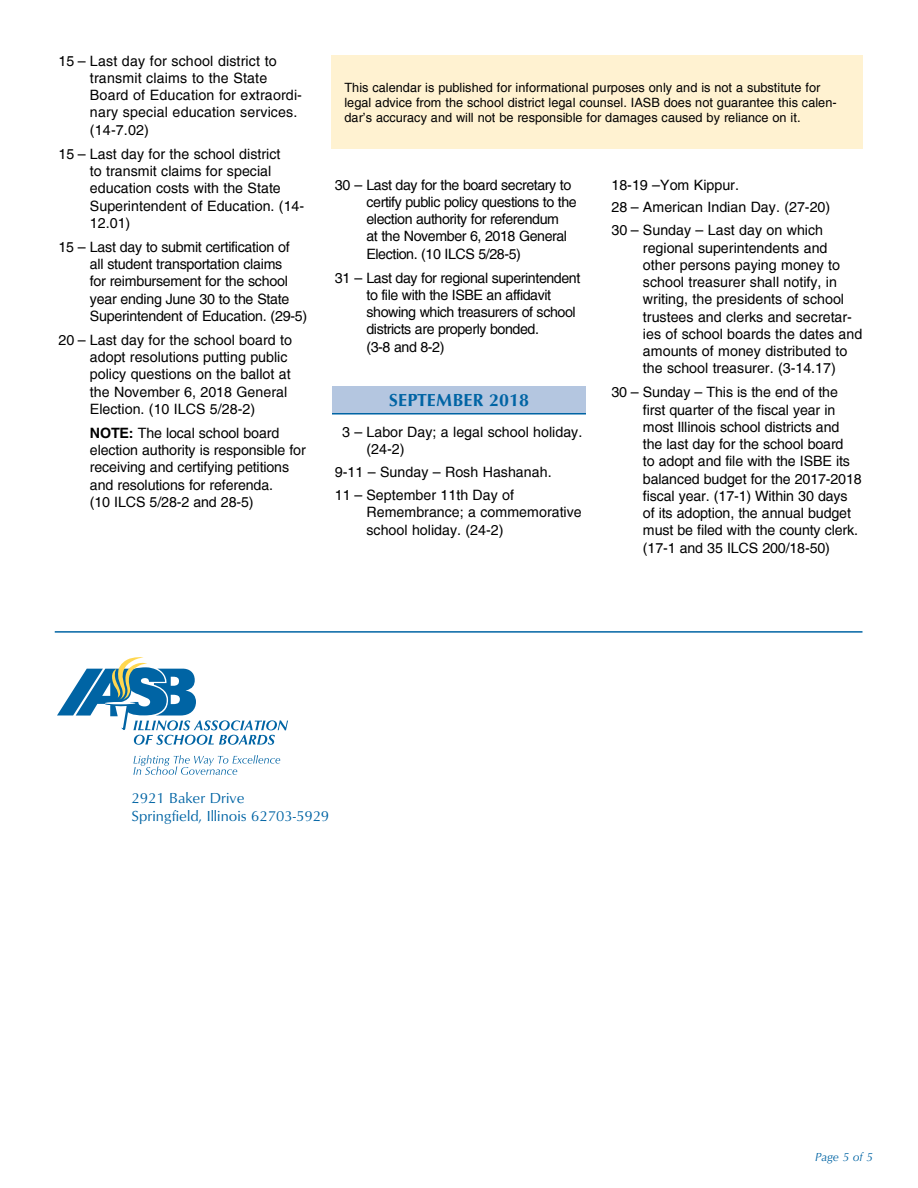
<style>
.page{position:relative;width:918px;height:1188px;background:#fff}
.page>*{position:absolute;margin:0;border:0;box-sizing:border-box;transform-origin:0 0}
.t1{font:18px "Optimum Bold DTC";color:#0064a4}
.t2{font:15px/18px "Optimum Roman DTC";color:#0064a4}
.t3{font:14.25px/17.2px "Helvetica";letter-spacing:-.01em;color:#000}
.t4{font:14.25px/17.2px "Helvetica";letter-spacing:-.03em;color:#000}
.t5{font:14.25px/17.2px "Helvetica";letter-spacing:.01em;color:#000}
.t6{font:12.75px/15px "Helvetica";color:#000}
.t7{font:12px "Optimum Roman Italic DTC";color:#0064a4}
.s1{font-weight:700}
</style>
<div class="page">
<div style="left:332px;top:386px;width:254px;height:27px;background:#b4c6e0"></div>
<hr style="left:332px;top:413px;width:254px;height:2px;background:#0064a4">
<div style="left:331px;top:56px;width:531px;height:93px;background:#fff2d1"></div>
<svg style="left:57px;top:657px;width:231px;height:88px"></svg>
<svg style="left:133px;top:755px;width:147px;height:20px"></svg>
<hr style="left:55px;top:631px;width:807px;height:2px;background:#0064a4">
<p class="t5" style="left:90px;top:53px;width:214px;text-indent:-31px">15 – Last day for school district to transmit claims to the State<br>Board of Education for extraordi&shy;nary special education services. (14-7.02)</p>
<p class="t3" style="left:90px;top:146px;width:216px;text-indent:-31px">15 – Last day for the school district<br>to transmit claims for special education costs with the State<br>Superintendent of Education. (14-<br>12.01)</p>
<p class="t3" style="left:90px;top:239px;width:219px;text-indent:-31px">15 – Last day to submit certification of<br>all student transportation claims<br>for reimbursement for the school year ending June 30 to the State Superintendent of Education. (29-5)</p>
<p class="t3" style="left:90px;top:332px;width:204px;text-indent:-31px">20 – Last day for the school board to adopt resolutions putting public policy questions on the ballot at the November 6, 2018 General<br>Election. (10 ILCS 5/28-2)</p>
<p class="t3" style="left:90px;top:425px;width:217px"><span class="s1">NOTE:</span> The local school board election authority is responsible for receiving and certifying petitions and resolutions for referenda.<br>(10 ILCS 5/28-2 and 28-5)</p>
<p class="t6" style="left:345px;top:80px;width:494px">This calendar is published for informational purposes only and is not a substitute for legal advice from the school district legal counsel. IASB does not guarantee this calen&shy;dar’s accuracy and will not be responsible for damages caused by reliance on it.</p>
<p class="t4" style="left:366px;top:176px;width:212px;text-indent:-31px">30 – Last day for the board secretary to certify public policy questions to the election authority for referendum<br>at the November 6, 2018 General Election. (10 ILCS 5/28-5)</p>
<p class="t4" style="left:366px;top:269px;width:215px;text-indent:-31px">31 – Last day for regional superintendent to file with the ISBE an affidavit showing which treasurers of school districts are properly bonded.<br>(3-8 and 8-2)</p>
<p class="t1" style="left:389px;top:390px;width:142px">SEPTEMBER 2018</p>
<p class="t3" style="left:366px;top:424px;width:217px;text-indent:-24px">3 – Labor Day; a legal school holiday. (24-2)</p>
<p class="t3" style="left:335px;top:461px;width:218px;line-height:23px">9-11 – Sunday – Rosh Hashanah.<br>11 – September 11th Day of</p>
<p class="t3" style="left:366px;top:504px;width:217px">Remembrance; a commemorative school holiday. (24-2)</p>
<p class="t3" style="left:611px;top:173px;width:220px;line-height:23px">18-19 –Yom Kippur.<br>28 – American Indian Day. (27-20)<br>30 – Sunday – Last day on which</p>
<p class="t3" style="left:643px;top:239px;width:221px">regional superintendents and other persons paying money to school treasurer shall notify, in writing, the presidents of school trustees and clerks and secretar&shy;ies of school boards the dates and amounts of money distributed to the school treasurer. (3-14.17)</p>
<p class="t3" style="left:643px;top:384px;width:220px;text-indent:-31px">30 – Sunday – This is the end of the first quarter of the fiscal year in most Illinois school districts and the last day for the school board<br>to adopt and file with the ISBE its balanced budget for the 2017-2018 fiscal year. (17-1) Within 30 days of its adoption, the annual budget must be filed with the county clerk. (17-1 and 35 ILCS 200/18-50)</p>
<p class="t2" style="left:132px;top:789px;width:199px">2921 Baker Drive<br>Springfield, Illinois 62703-5929</p>
<p class="t7" style="left:815px;top:1150px;width:59px">Page 5 of 5</p>
</div>
